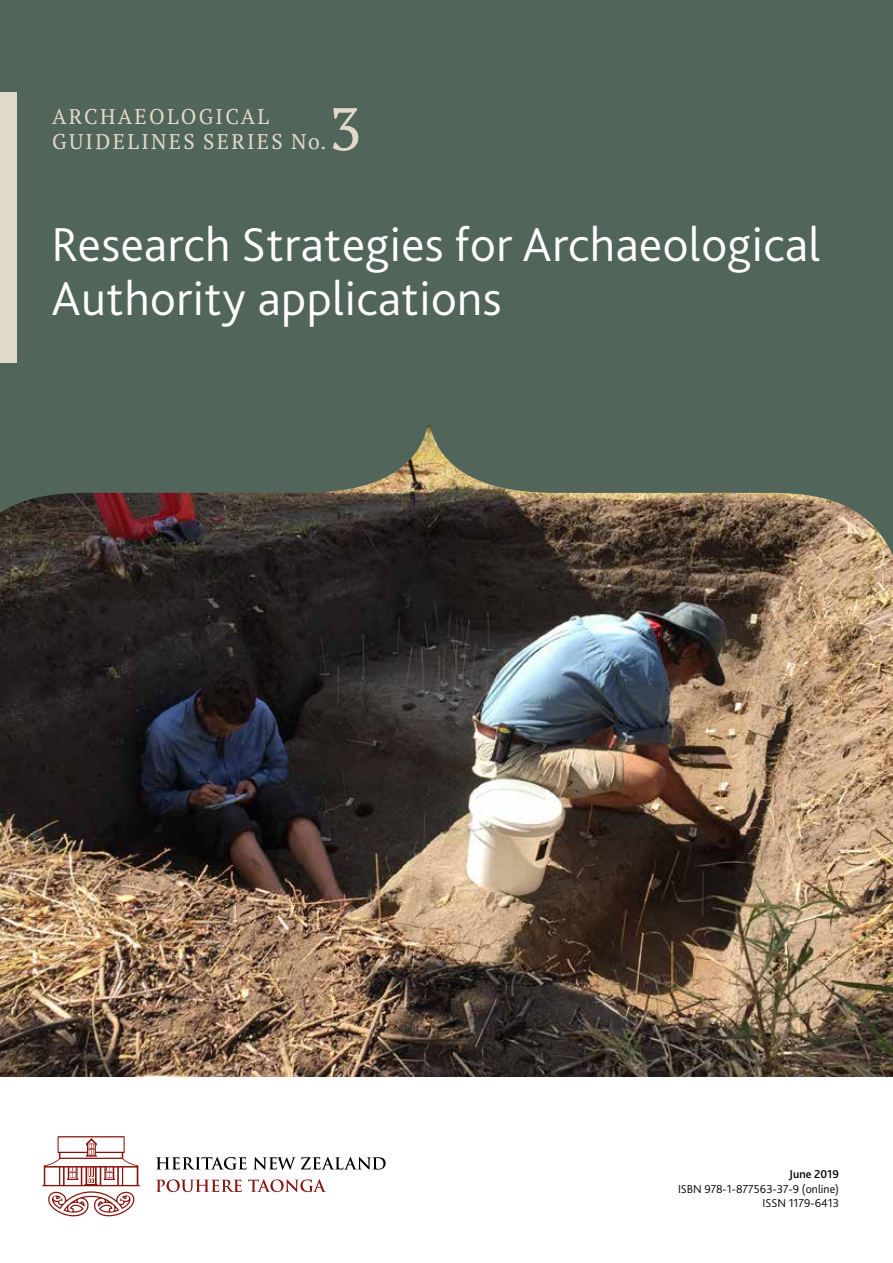
<style>
.page{position:relative;width:893px;height:1263px;background:#fff}
.page>*{position:absolute;margin:0;border:0;box-sizing:border-box;transform-origin:0 0}
.t1{font:60.15px "PT Serif";color:#e1daca}
.t2{font:300 49.8px/53.1px "Bliss 2";letter-spacing:.01em;color:#fff}
.t3{font:21.15px/25.3px "PT Serif";letter-spacing:.11em;color:#e1daca}
.t4{font:300 12px/14.4px "Bliss 2";color:#000;text-align:right}
.t5{font:500 12px "Bliss 2";color:#000}
</style>
<div class="page">
<img style="left:0;top:608px;width:893px;height:469px">
<svg style="left:0;top:0;width:893px;height:608px;background:#505d52"></svg>
<svg style="left:156px;top:1157px;width:230px;height:13px"></svg>
<svg style="left:156px;top:1179px;width:170px;height:13px"></svg>
<svg style="left:42px;top:1136px;width:98px;height:80px"></svg>
<div style="left:0;top:93px;width:16px;height:270px;background:#e1daca"></div>
<p class="t3" style="left:52px;top:104px;width:276px">ARCHAEOLOGICAL<br>GUIDELINES SERIES No.</p>
<p class="t1" style="left:329px;top:90px;width:34px">3</p>
<p class="t2" style="left:51px;top:217px;width:771px">Research Strategies for Archaeological<br>Authority applications</p>
<p class="t5" style="left:789px;top:1167px;width:51px">June 2019</p>
<p class="t4" style="left:678px;top:1181px;width:162px">ISBN 978-1-877563-37-9 (online)<br>ISSN 1179-6413</p>
</div>
